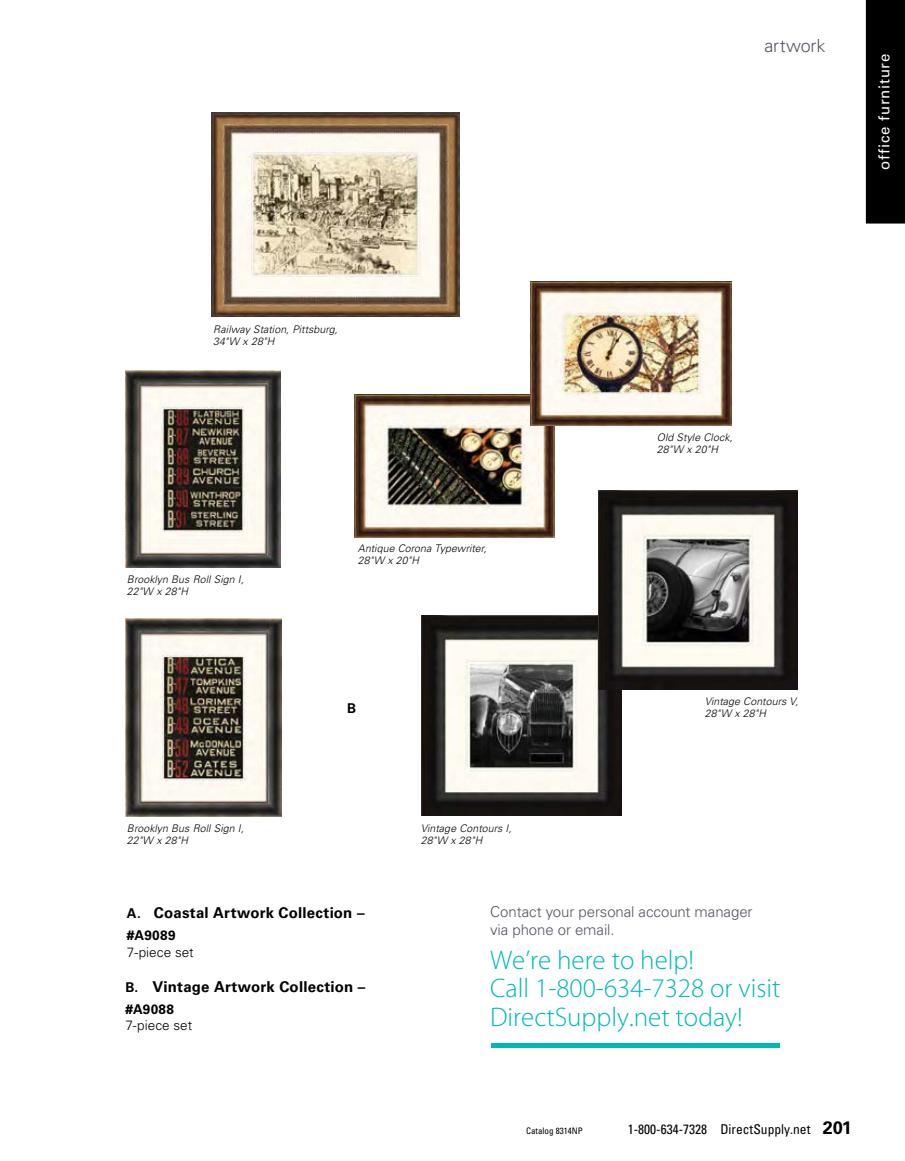
<style>
.page{position:relative;width:905px;height:1161px;background:#fff}
.page>*{position:absolute;margin:0;border:0;box-sizing:border-box;transform-origin:0 0}
.t1{font:300 27px/28.5px "Myriad Pro";color:#00b8b8}
.t2{font:300 18px "Univers LT Std";letter-spacing:-.01em;color:#535761}
.t3{font:700 15px "Univers LT Std";letter-spacing:.01em;color:#000}
.t4{font:300 15px/18px "Univers LT Std";letter-spacing:-.005em;color:#535761}
.t5{font:15px "Univers LT Std";letter-spacing:.05em;color:#fff}
.t6{font:condensed 13.5px "Univers LT Std";color:#000}
.t7{font:300 13.5px "Univers LT Std";letter-spacing:.005em;color:#000}
.t8{font:700 13.5px "Univers LT Std";letter-spacing:.025em;color:#000}
.t9{font:italic 300 10.5px/12px "Univers LT Std";letter-spacing:.015em;color:#000}
.t10{font:condensed 9px "Univers LT Std";color:#000}
.s1{font-size:13.5px}
.s2{font-weight:700;font-stretch:normal;font-size:18px}
</style>
<div class="page">
<hr style="left:491px;top:1044px;width:289px;height:4px;background:#00b8b8">
<img style="left:354px;top:394px;width:200px;height:144px">
<img style="left:125px;top:619px;width:156px;height:198px">
<img style="left:125px;top:371px;width:156px;height:197px">
<img style="left:531px;top:282px;width:200px;height:143px">
<img style="left:211px;top:113px;width:248px;height:204px">
<img style="left:422px;top:616px;width:199px;height:199px">
<img style="left:598px;top:491px;width:199px;height:198px">
<div style="left:865px;top:0;width:39px;height:224px;background:#000"></div>
<h2 class="t2" style="left:764px;top:35px;width:62px">artwork</h2>
<h3 class="t5" style="left:875px;top:170px;width:118px;rotate:-90deg">office furniture</h3>
<p class="t9" style="left:213px;top:323px;width:126px">Railway Station, Pittsburg,<br>34"W x 28"H</p>
<p class="t9" style="left:127px;top:574px;width:118px">Brooklyn Bus Roll Sign I,<br>22"W x 28"H</p>
<p class="t9" style="left:127px;top:822px;width:118px">Brooklyn Bus Roll Sign I,<br>22"W x 28"H</p>
<p class="t9" style="left:358px;top:543px;width:130px">Antique Corona Typewriter,<br>28"W x 20"H</p>
<p class="t8" style="left:347px;top:700px;width:9px">b</p>
<p class="t9" style="left:421px;top:822px;width:92px">Vintage Contours I,<br>28"W x 28"H</p>
<p class="t9" style="left:656px;top:432px;width:77px">Old Style Clock,<br>28"W x 20"H</p>
<p class="t9" style="left:704px;top:696px;width:95px">Vintage Contours V,</p>
<p class="t9" style="left:704px;top:708px;width:63px">28"W x 28"H</p>
<h3 class="t3" style="left:127px;top:904px;width:239px"><span class="s1">a.</span> Coastal Artwork Collection –</h3>
<p class="t8" style="left:127px;top:928px;width:50px">#A9089</p>
<p class="t7" style="left:127px;top:944px;width:68px">7-piece set</p>
<h3 class="t3" style="left:125px;top:978px;width:241px"><span class="s1">b.</span> Vintage Artwork Collection –</h3>
<p class="t8" style="left:125px;top:1001px;width:50px">#A9088</p>
<p class="t7" style="left:125px;top:1017px;width:68px">7-piece set</p>
<h3 class="t4" style="left:490px;top:903px;width:264px">Contact your personal account manager via phone or email.</h3>
<h1 class="t1" style="left:490px;top:946px;width:292px">We’re here to help!<br>Call 1-800-634-7328 or visit<br>DirectSupply.net today!</h1>
<p class="t10" style="left:526px;top:1125px;width:58px">Catalog 8314NP</p>
<p class="t6" style="left:627px;top:1121px;width:225px">1-800-634-7328 DirectSupply.net <span class="s2">201</span></p>
</div>
